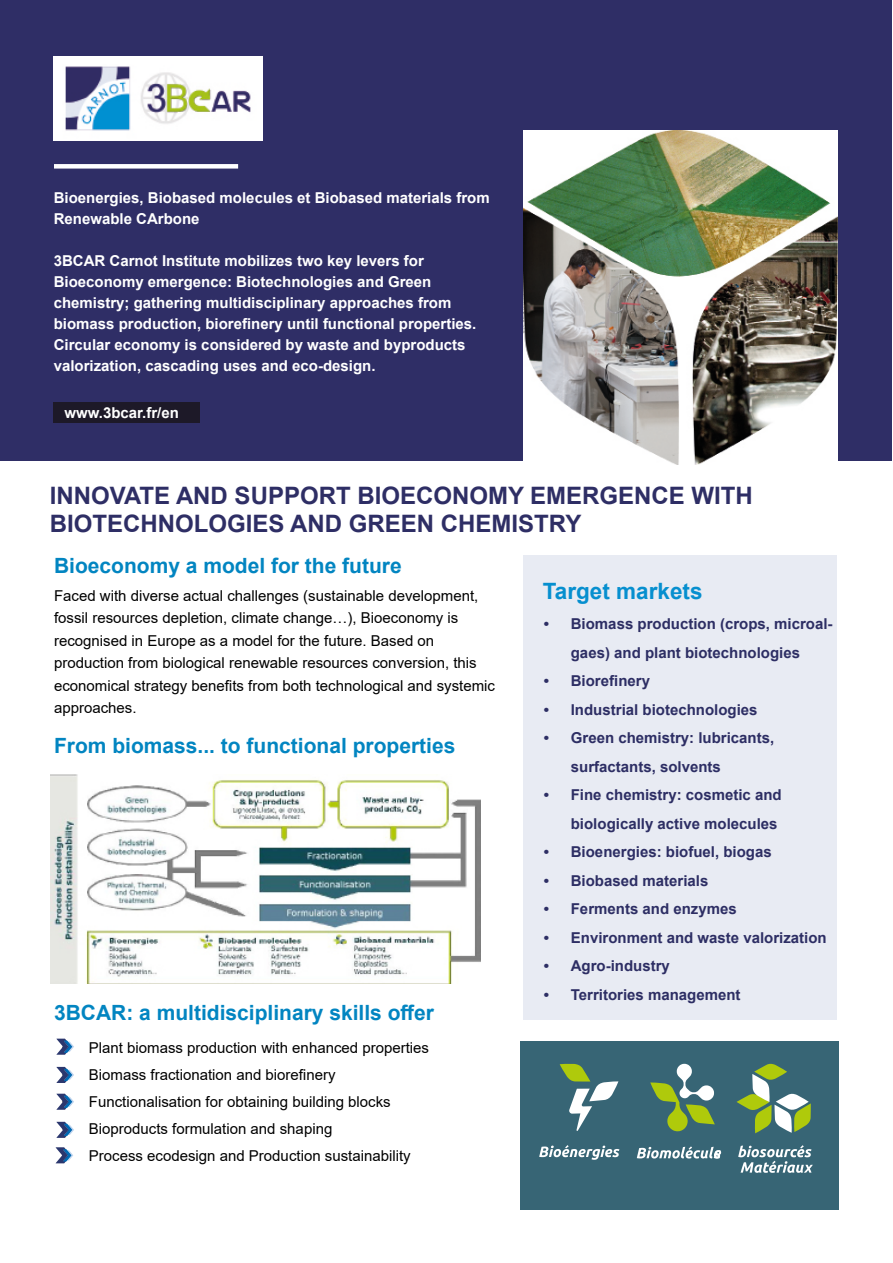
<style>
.page{position:relative;width:893px;height:1263px;background:#fff}
.page>*{position:absolute;margin:0;border:0;box-sizing:border-box;transform-origin:0 0}
.t1{font:700 24px/28.5px "Arial";color:#2e2e65}
.t2{font:700 22.5px "Arial";color:#068fcf}
.t3{font:700 21px "Arial";color:#0285c1}
.t4{font:15px/22.5px "Arial";color:#000}
.t5{font:700 15px/21px "Arial";color:#fff}
.t6{font:700 15px/28.5px "Arial";color:#2d2e64;text-align:center}
</style>
<div class="page">
<div style="left:1px;top:0;width:891px;height:460px;background:#2f2e66"></div>
<img style="left:523px;top:130px;width:315px;height:335px">
<div style="left:524px;top:555px;width:313px;height:465px;background:#e3e6f1"></div>
<div style="left:54px;top:164px;width:184px;height:5px;background:#fff"></div>
<div style="left:54px;top:402px;width:146px;height:20px;background:#1d1928"></div>
<img style="left:53px;top:56px;width:209px;height:84px">
<svg style="left:57px;top:1039px;width:17px;height:16px"></svg>
<svg style="left:57px;top:1067px;width:17px;height:16px"></svg>
<svg style="left:57px;top:1094px;width:17px;height:16px"></svg>
<svg style="left:57px;top:1122px;width:17px;height:16px"></svg>
<svg style="left:56px;top:1147px;width:17px;height:16px"></svg>
<img style="left:51px;top:775px;width:429px;height:208px">
<div style="left:521px;top:1042px;width:318px;height:168px;background:#376575"></div>
<svg style="left:560px;top:1063px;width:58px;height:68px"></svg>
<svg style="left:539px;top:1145px;width:80px;height:15px"></svg>
<svg style="left:736px;top:1063px;width:75px;height:70px"></svg>
<svg style="left:738px;top:1145px;width:75px;height:28px"></svg>
<svg style="left:650px;top:1064px;width:65px;height:67px"></svg>
<svg style="left:637px;top:1146px;width:84px;height:12px"></svg>
<p class="t5" style="left:54px;top:188px;width:437px">Bioenergies, Biobased molecules et Biobased materials from<br>Renewable CArbone</p>
<p class="t5" style="left:54px;top:251px;width:424px">3BCAR Carnot Institute mobilizes two key levers for Bioeconomy emergence: Biotechnologies and Green chemistry; gathering multidisciplinary approaches from biomass production, biorefinery until functional properties.<br>Circular economy is considered by waste and byproducts valorization, cascading uses and eco-design.</p>
<p class="t5" style="left:64px;top:402px;width:116px">www.3bcar.fr/en</p>
<h1 class="t1" style="left:50px;top:481px;width:705px">INNOVATE AND SUPPORT BIOECONOMY EMERGENCE WITH<br>BIOTECHNOLOGIES AND GREEN CHEMISTRY</h1>
<h3 class="t3" style="left:54px;top:551px;width:349px">Bioeconomy a model for the future</h3>
<p class="t4" style="left:54px;top:584px;width:443px">Faced with diverse actual challenges (sustainable development, fossil resources depletion, climate change…), Bioeconomy is recognised in Europe as a model for the future. Based on production from biological renewable resources conversion, this economical strategy benefits from both technological and systemic approaches.</p>
<h3 class="t3" style="left:54px;top:731px;width:403px">From biomass... to functional properties</h3>
<h3 class="t3" style="left:54px;top:998px;width:381px">3BCAR: a multidisciplinary skills offer</h3>
<p class="t4" style="left:62px;top:1036px;width:369px">• Plant biomass production with enhanced properties</p>
<p class="t4" style="left:62px;top:1063px;width:275px">• Biomass fractionation and biorefinery</p>
<p class="t4" style="left:62px;top:1090px;width:330px">• Functionalisation for obtaining building blocks</p>
<p class="t4" style="left:62px;top:1117px;width:272px">• Bioproducts formulation and shaping</p>
<p class="t4" style="left:62px;top:1144px;width:350px">• Process ecodesign and Production sustainability</p>
<h2 class="t2" style="left:543px;top:575px;width:161px">Target markets</h2>
<p class="t6" style="left:544px;top:610px;width:290px">• Biomass production (crops, microal&shy;gaes) and plant biotechnologies</p>
<p class="t6" style="left:544px;top:667px;width:108px">• Biorefinery</p>
<p class="t6" style="left:544px;top:695px;width:215px">• Industrial biotechnologies</p>
<p class="t6" style="left:571px;top:724px;width:205px;text-align:left;text-indent:-27px">• Green chemistry: lubricants, surfactants, solvents</p>
<p class="t6" style="left:544px;top:781px;width:239px;text-align:right">• Fine chemistry: cosmetic and biologically active molecules</p>
<p class="t6" style="left:544px;top:838px;width:229px">• Bioenergies: biofuel, biogas</p>
<p class="t6" style="left:544px;top:866px;width:166px">• Biobased materials</p>
<p class="t6" style="left:544px;top:895px;width:194px">• Ferments and enzymes</p>
<p class="t6" style="left:544px;top:923px;width:284px">• Environment and waste valorization</p>
<p class="t6" style="left:544px;top:952px;width:128px">• Agro-industry</p>
<p class="t6" style="left:544px;top:980px;width:198px">• Territories management</p>
</div>
